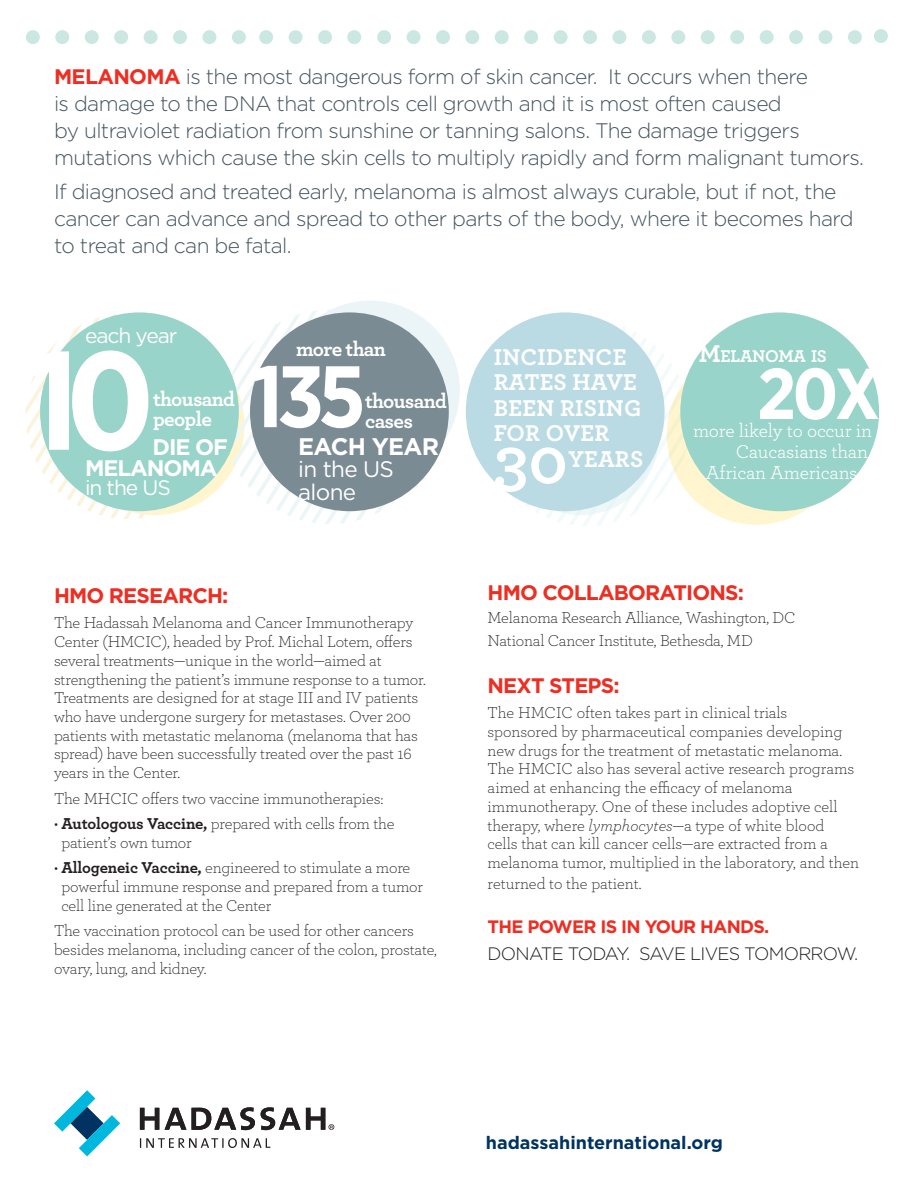
<style>
.page{position:relative;width:918px;height:1188px;background:#fff}
.page>*{position:absolute;margin:0;border:0;box-sizing:border-box;transform-origin:0 0}
.t1{font:700 139.5px "Gotham Narrow";color:#fff}
.t2{font:700 87px "Gotham Narrow";color:#fff}
.t3{font:700 72px "Gotham Narrow";color:#fff}
.t4{font:700 67.5px "Archer";color:#fff}
.t5{font:700 24px/25.5px "Archer";letter-spacing:.01em;color:#fff}
.t6{font:700 24px "Gotham";letter-spacing:-.03em;color:#fff}
.t7{font:700 22.5px/21px "Gotham";letter-spacing:-.05em;color:#fff}
.t8{font:22.5px/22.5px "Gotham";letter-spacing:-.03em;color:#fff}
.t9{font:300 21px/27px "Gotham";letter-spacing:-.03em;color:#45555f}
.t10{font:700 21px "Gotham";letter-spacing:-.04em;color:#ee2e22}
.t11{font:700 21px/19.5px "Archer";letter-spacing:-.03em;color:#fff}
.t12{font:21px "Gotham";letter-spacing:-.05em;color:#fff}
.t13{font:19.5px "Archer";letter-spacing:-.01em;color:#fff}
.t14{font:300 18px "Gotham";letter-spacing:-.04em;color:#231f20}
.t15{font:700 18px "Gotham";color:#003361}
.t16{font:700 18px "Gotham";letter-spacing:-.04em;color:#ee2e22}
.t17{font:700 17.85px "Archer";letter-spacing:-.015em;color:#fff}
.t18{font:300 16.5px/18.8px "Archer";letter-spacing:-.01em;color:#231f20}
.s1{font-weight:700;color:#ee2e22}
.s2{font-weight:700}
.s3{font-size:25.5px}
.s4{font-style:italic}
</style>
<div class="page">
<div style="left:465px;top:30px;width:14px;height:14px;background:#cae7e1;border-radius:50%"></div>
<div style="left:495px;top:30px;width:14px;height:14px;background:#cae7e1;border-radius:50%"></div>
<div style="left:524px;top:30px;width:14px;height:14px;background:#cae7e1;border-radius:50%"></div>
<div style="left:554px;top:30px;width:14px;height:14px;background:#cae7e1;border-radius:50%"></div>
<div style="left:583px;top:30px;width:14px;height:14px;background:#cae7e1;border-radius:50%"></div>
<div style="left:612px;top:30px;width:14px;height:14px;background:#cae7e1;border-radius:50%"></div>
<div style="left:642px;top:30px;width:14px;height:14px;background:#cae7e1;border-radius:50%"></div>
<div style="left:671px;top:30px;width:14px;height:14px;background:#cae7e1;border-radius:50%"></div>
<div style="left:701px;top:30px;width:14px;height:14px;background:#cae7e1;border-radius:50%"></div>
<div style="left:730px;top:30px;width:14px;height:14px;background:#cae7e1;border-radius:50%"></div>
<div style="left:760px;top:30px;width:14px;height:14px;background:#cae7e1;border-radius:50%"></div>
<div style="left:789px;top:30px;width:14px;height:14px;background:#cae7e1;border-radius:50%"></div>
<div style="left:819px;top:30px;width:13px;height:14px;background:#cae7e1;border-radius:50%"></div>
<div style="left:848px;top:30px;width:14px;height:14px;background:#cae7e1;border-radius:50%"></div>
<div style="left:874px;top:29px;width:14px;height:14px;background:#cae7e1;border-radius:50%"></div>
<div style="left:26px;top:30px;width:14px;height:14px;background:#cae7e1;border-radius:50%"></div>
<div style="left:55px;top:30px;width:14px;height:14px;background:#cae7e1;border-radius:50%"></div>
<div style="left:85px;top:30px;width:14px;height:14px;background:#cae7e1;border-radius:50%"></div>
<div style="left:114px;top:30px;width:14px;height:14px;background:#cae7e1;border-radius:50%"></div>
<div style="left:144px;top:30px;width:14px;height:14px;background:#cae7e1;border-radius:50%"></div>
<div style="left:173px;top:30px;width:14px;height:14px;background:#cae7e1;border-radius:50%"></div>
<div style="left:203px;top:30px;width:13px;height:14px;background:#cae7e1;border-radius:50%"></div>
<div style="left:232px;top:30px;width:14px;height:14px;background:#cae7e1;border-radius:50%"></div>
<div style="left:377px;top:30px;width:14px;height:14px;background:#cae7e1;border-radius:50%"></div>
<div style="left:259px;top:30px;width:14px;height:14px;background:#cae7e1;border-radius:50%"></div>
<div style="left:407px;top:30px;width:14px;height:14px;background:#cae7e1;border-radius:50%"></div>
<div style="left:289px;top:30px;width:14px;height:14px;background:#cae7e1;border-radius:50%"></div>
<div style="left:436px;top:30px;width:14px;height:14px;background:#cae7e1;border-radius:50%"></div>
<div style="left:318px;top:30px;width:14px;height:14px;background:#cae7e1;border-radius:50%"></div>
<div style="left:347px;top:30px;width:14px;height:14px;background:#cae7e1;border-radius:50%"></div>
<svg style="left:484px;top:326px;width:204px;height:200px"></svg>
<div style="left:667px;top:345px;width:179px;height:180px;background:#fff5ce;border-radius:50%"></div>
<div style="left:280px;top:301px;width:180px;height:179px;background:#ebf4f7;border-radius:50%"></div>
<svg style="left:26px;top:314px;width:197px;height:205px"></svg>
<svg style="left:223px;top:310px;width:212px;height:214px"></svg>
<div style="left:504px;top:360px;width:154px;height:155px;background:#edf7f8;border-radius:50%"></div>
<div style="left:40px;top:312px;width:199px;height:199px;background:#98d4c9;border-radius:50%"></div>
<div style="left:250px;top:312px;width:199px;height:199px;background:#7b8b94;border-radius:50%"></div>
<div style="left:466px;top:312px;width:199px;height:199px;background:#bbdbe4;border-radius:50%"></div>
<div style="left:680px;top:312px;width:199px;height:199px;background:#98d4c9;border-radius:50%"></div>
<svg style="left:140px;top:1138px;width:130px;height:10px"></svg>
<svg style="left:54px;top:1090px;width:66px;height:66px"></svg>
<svg style="left:140px;top:1108px;width:19px;height:22px"></svg>
<svg style="left:165px;top:1108px;width:21px;height:22px"></svg>
<svg style="left:192px;top:1107px;width:63px;height:23px"></svg>
<svg style="left:261px;top:1107px;width:73px;height:23px"></svg>
<p class="t9" style="left:54px;top:62px;width:812px"><span class="s1">MELANOMA</span> is the most dangerous form of skin cancer.<br>is damage to the DNA that controls cell growth and isit most often caused<br>by ultraviolet radiation from sunshine or tanning salons. The damage triggers mutations which cause the skin cells to multiply rapidly and form malignant tumors.</p>
<p class="t9" style="left:54px;top:177px;width:801px">If diagnosed and treated early, melanoma is almost always curable, but if not, the cancer can advance and spread to other parts of the body, where it becomes hard to treat and can be fatal.</p>
<p class="t9" style="left:608px;top:62px;width:201px">It occurs when there</p>
<p class="t12" style="left:85px;top:322px;width:94px">each year</p>
<p class="t11" style="left:296px;top:338px;width:91px">more than</p>
<h1 class="t1" style="left:28px;top:311px;width:128px">10</h1>
<h2 class="t2" style="left:251px;top:341px;width:116px">135</h2>
<h3 class="t6" style="left:298px;top:430px;width:142px">EACH YEAR</h3>
<h3 class="t8" style="left:298px;top:457px;width:97px">in the US alone</h3>
<p class="t11" style="left:153px;top:388px;width:83px">thousand people</p>
<p class="t11" style="left:365px;top:390px;width:83px">thousand cases</p>
<h3 class="t7" style="left:85px;top:436px;width:144px;text-indent:68px">DIE OF<br>MELANOMA</h3>
<p class="t12" style="left:85px;top:474px;width:87px">in the US</p>
<p class="t10" style="left:54px;top:581px;width:176px">HMO RESEARCH:</p>
<p class="t18" style="left:54px;top:613px;width:373px">The Hadassah Melanoma and Cancer Immunotherapy Center (HMCIC ,) headed by Prof. Michal Lotem, offers several treatments—unique in the world—aimed at strengthening the patients’ immune response to a tumor.<br>Treatments are designed for at stage III and IV patients who have undergone surgery for metastases. Over 200 patients with metastatic melanoma (melanoma that has spread) have been successfully treated over the past 16 years in the Center.</p>
<p class="t18" style="left:54px;top:788px;width:331px">The MHCIC offers two vaccine immunotherapies:</p>
<p class="t18" style="left:61px;top:814px;width:335px;text-indent:-7px">• <span class="s2">Autologous Vaccine,</span> prepared with cells from the patients’ own tumor</p>
<p class="t18" style="left:61px;top:858px;width:363px;text-indent:-7px">• <span class="s2">Allogeneic Vaccine,</span> engineered to stimulate a more powerful immune response and prepared from a tumor cell line generated at the Center</p>
<p class="t18" style="left:54px;top:921px;width:385px">The vaccination protocol can be used for other cancers besides melanoma, including cancer of the colon, prostate, ovary, lung, and kidney.</p>
<h3 class="t5" style="left:494px;top:342px;width:134px">INCIDENCE</h3>
<h3 class="t5" style="left:494px;top:368px;width:149px">RATES HAVE<br>BEEN RISING<br>FOR OVER</h3>
<h3 class="t5" style="left:568px;top:444px;width:76px">YEARS</h3>
<h3 class="t4" style="left:494px;top:408px;width:75px">30</h3>
<p class="t17" style="left:699px;top:342px;width:130px"><span class="s3">M</span>ELANOMA IS</p>
<h3 class="t3" style="left:757px;top:347px;width:125px">20X</h3>
<p class="t13" style="left:693px;top:417px;width:180px">more likely to occur in</p>
<p class="t13" style="left:736px;top:438px;width:134px">Caucasians than</p>
<p class="t13" style="left:706px;top:459px;width:153px">African Americans</p>
<p class="t10" style="left:488px;top:579px;width:258px">HMO COLLABORATIONS:</p>
<p class="t18" style="left:488px;top:606px;width:310px;line-height:23px">Melanoma Research Alliance, Washington, DC<br>National Cancer Institute, Bethesda, MD</p>
<p class="t10" style="left:488px;top:671px;width:134px">NEXT STEPS:</p>
<p class="t18" style="left:488px;top:703px;width:373px">The HMCIC often takes part in clinical trials sponsored by pharmaceutical companies developing new drugs for the treatment of metastatic melanoma.<br>The HMCIC also has several active research programs aimed at enhancing the efficacy of melanoma immunotherapy. One of these includes adoptive cell therapy, where <span class="s4">lymphocytes</span>—a type of white blood<br>cells that can kill cancer cells—are extracted from a melanoma tumor, multiplied in the laboratory, and then</p>
<p class="t18" style="left:488px;top:874px;width:156px">returned to the patient.</p>
<p class="t16" style="left:488px;top:914px;width:283px">THE POWER IS IN YOUR HANDS.</p>
<p class="t14" style="left:639px;top:942px;width:221px">SAVE LIVES TOMORROW.</p>
<p class="t14" style="left:626px;top:942px;width:6px">.</p>
<p class="t14" style="left:488px;top:942px;width:143px">DONATE TODAY</p>
<p class="t15" style="left:486px;top:1131px;width:239px">hadassahinternational.org</p>
</div>
